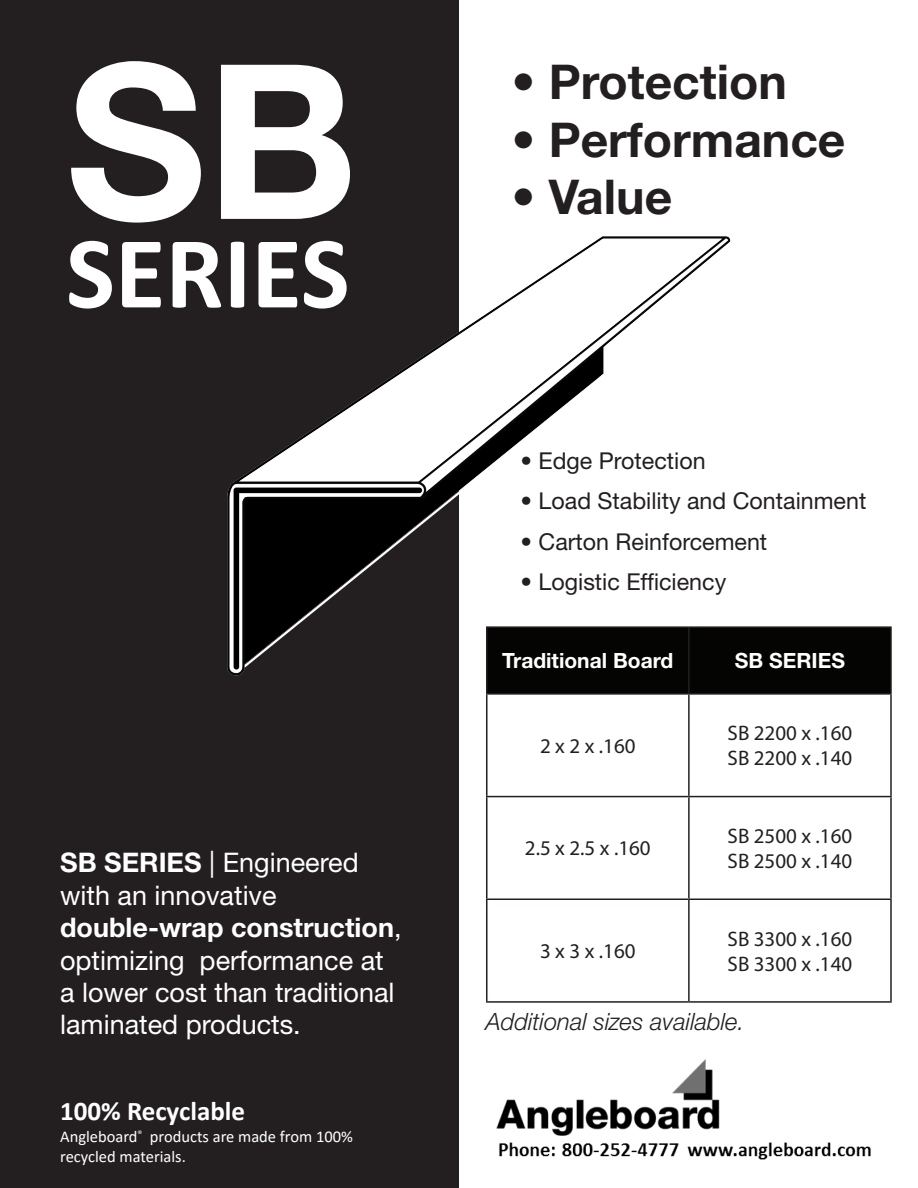
<style>
.page{position:relative;width:918px;height:1188px;background:#fff}
.page>*{position:absolute;margin:0;border:0;box-sizing:border-box;transform-origin:0 0}
.t1{font:700 215.85px "Helvetica Neue LT Std";color:#fff}
.t2{font:700 103.5px "Calibri";color:#fff}
.t3{font:700 48px "Helvetica Neue LT Std";color:#231f20}
.t4{font:27px/32.4px "Helvetica Neue LT Std";color:#fff}
.t5{font:700 27px "Calibri";color:#fff}
.t6{font:italic 300 23.85px "Helvetica Neue LT Std";color:#231f20}
.t7{font:23.25px "Helvetica Neue LT Std";color:#231f20}
.t8{font:21px/25.2px "Myriad Pro";color:#231f20}
.t9{font:700 21px "Helvetica Neue LT Std";color:#fff}
.t10{font:16.5px/19.8px "Calibri";color:#fff}
.s1{font-weight:700}
.s2{font-weight:100;font-stretch:expanded}
</style>
<div class="page">
<div style="left:0;top:0;width:459px;height:1188px;background:#231f20"></div>
<img style="left:227px;top:236px;width:504px;height:440px">
<svg style="left:240px;top:239px;width:482px;height:242px"></svg>
<div style="left:488px;top:628px;width:402px;height:65px;background:#040503"></div>
<hr style="left:486px;top:626px;width:203px;height:2px;background:#231f20">
<hr style="left:486px;top:628px;width:2px;height:65px;background:#231f20">
<hr style="left:689px;top:626px;width:203px;height:2px;background:#231f20">
<hr style="left:688px;top:628px;width:2px;height:65px;background:#231f20">
<hr style="left:890px;top:628px;width:2px;height:65px;background:#231f20">
<hr style="left:486px;top:693px;width:203px;height:2px;background:#231f20">
<hr style="left:486px;top:695px;width:2px;height:101px;background:#231f20">
<hr style="left:689px;top:693px;width:203px;height:2px;background:#231f20">
<hr style="left:688px;top:695px;width:2px;height:101px;background:#231f20">
<hr style="left:890px;top:695px;width:2px;height:101px;background:#231f20">
<hr style="left:486px;top:796px;width:203px;height:1px;background:#231f20">
<hr style="left:486px;top:797px;width:2px;height:102px;background:#231f20">
<hr style="left:689px;top:796px;width:203px;height:1px;background:#231f20">
<hr style="left:688px;top:797px;width:2px;height:102px;background:#231f20">
<hr style="left:890px;top:797px;width:2px;height:102px;background:#231f20">
<hr style="left:486px;top:899px;width:203px;height:1px;background:#231f20">
<hr style="left:486px;top:900px;width:2px;height:101px;background:#231f20">
<hr style="left:689px;top:899px;width:203px;height:1px;background:#231f20">
<hr style="left:688px;top:900px;width:2px;height:101px;background:#231f20">
<hr style="left:890px;top:900px;width:2px;height:101px;background:#231f20">
<hr style="left:486px;top:1001px;width:203px;height:2px;background:#231f20">
<hr style="left:689px;top:1001px;width:203px;height:2px;background:#231f20">
<img style="left:496px;top:1059px;width:375px;height:101px">
<p class="t1" style="left:66px;top:8px;width:294px">SB</p>
<p class="t2" style="left:66px;top:200px;width:285px">SERIES</p>
<p class="t4" style="left:60px;top:846px;width:300px"><span class="s1">SB SERIES</span> | Engineered with an innovative</p>
<p class="t4" style="left:60px;top:911px;width:343px"><span class="s1">double-wrap construction</span>, optimizing performance at a lower cost than traditional laminated products.</p>
<p class="t5" style="left:60px;top:1092px;width:186px">100% Recyclable</p>
<p class="t10" style="left:60px;top:1126px;width:294px">Angleboard<sup>®</sup> products are made from 100% recycled materials.</p>
<p class="t3" style="left:511px;top:52px;width:277px"><span class="s2">•</span> Protection</p>
<p class="t3" style="left:511px;top:110px;width:336px"><span class="s2">•</span> Performance</p>
<p class="t3" style="left:511px;top:167px;width:162px"><span class="s2">•</span> Value</p>
<p class="t7" style="left:520px;top:447px;width:187px"><span class="s2">•</span> Edge Protection</p>
<p class="t7" style="left:520px;top:487px;width:347px"><span class="s2">•</span> Load Stability and Containment</p>
<p class="t7" style="left:520px;top:528px;width:248px"><span class="s2">•</span> Carton Reinforcement</p>
<p class="t7" style="left:520px;top:568px;width:207px"><span class="s2">•</span> Logistic Efficiency</p>
<p class="t9" style="left:502px;top:648px;width:173px">Traditional Board</p>
<p class="t9" style="left:735px;top:648px;width:112px">SB SERIES</p>
<p class="t8" style="left:540px;top:733px;width:97px">2 x 2 x .160</p>
<p class="t8" style="left:525px;top:835px;width:127px">2.5 x 2.5 x .160</p>
<p class="t8" style="left:540px;top:938px;width:97px">3 x 3 x .160</p>
<p class="t8" style="left:728px;top:720px;width:126px">SB 2200 x .160</p>
<p class="t8" style="left:728px;top:745px;width:126px">SB 2200 x .140</p>
<p class="t8" style="left:728px;top:823px;width:126px">SB 2500 x .160<br>SB 2500 x .140</p>
<p class="t8" style="left:728px;top:926px;width:126px">SB 3300 x .160<br>SB 3300 x .140</p>
<p class="t6" style="left:486px;top:1008px;width:260px">Additional sizes available.</p>
</div>
